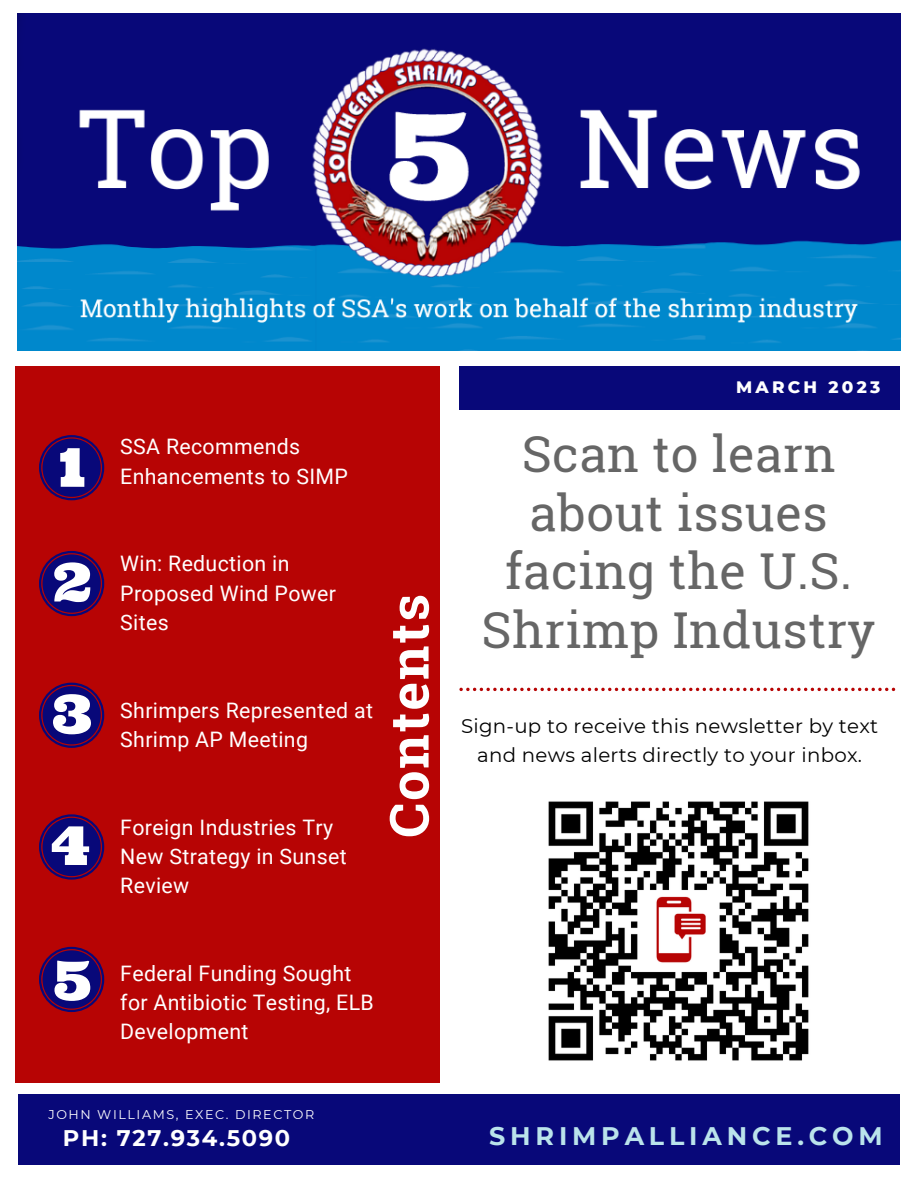
<style>
.page{position:relative;width:918px;height:1188px;background:#fff}
.page>*{position:absolute;margin:0;border:0;box-sizing:border-box;transform-origin:0 0}
.t1{font:700 54px "Roboto Slab";letter-spacing:.035em;color:#fff}
.t2{font:49.5px/58.5px "Roboto Slab";letter-spacing:.01em;color:#666;text-align:center}
.t3{font:700 25.35px "Montserrat";letter-spacing:.19em;color:#bae3eb}
.t4{font:700 22.5px "Montserrat";letter-spacing:.075em;color:#fff}
.t5{font:21.3px/29.2px "Roboto";letter-spacing:.015em;color:#fff}
.t6{font:19.8px/29.2px "Montserrat";letter-spacing:.015em;color:#000;text-align:center}
.t7{font:800 16.95px "Montserrat";letter-spacing:.19em;color:#fff}
.t8{font:12.75px "Montserrat";letter-spacing:.125em;color:#fff}
</style>
<div class="page">
<div style="left:459px;top:366px;width:441px;height:43px;background:#080879"></div>
<div style="left:16px;top:366px;width:424px;height:716px;background:#b70404"></div>
<div style="left:18px;top:1094px;width:882px;height:71px;background:#080879"></div>
<svg style="left:459px;top:688px;width:436px;height:3px"></svg>
<svg style="left:39px;top:435px;width:65px;height:65px"></svg>
<svg style="left:39px;top:551px;width:65px;height:65px"></svg>
<svg style="left:39px;top:683px;width:65px;height:65px"></svg>
<svg style="left:39px;top:814px;width:65px;height:66px"></svg>
<svg style="left:39px;top:947px;width:65px;height:65px"></svg>
<img style="left:18px;top:13px;width:883px;height:338px">
<img style="left:548px;top:801px;width:261px;height:260px">
<p class="t5" style="left:120px;top:432px;width:229px">SSA Recommends<br>Enhancements to SIMP</p>
<p class="t5" style="left:120px;top:549px;width:217px">Win: Reduction in<br>Proposed Wind Power<br>Sites</p>
<p class="t5" style="left:120px;top:696px;width:254px">Shrimpers Represented at<br>Shrimp AP Meeting</p>
<p class="t5" style="left:120px;top:813px;width:228px">Foreign Industries Try<br>New Strategy in Sunset<br>Review</p>
<h1 class="t1" style="left:372px;top:838px;width:245px;rotate:-90deg">Contents</h1>
<p class="t5" style="left:120px;top:959px;width:255px">Federal Funding Sought for Antibiotic Testing, ELB<br>Development</p>
<p class="t7" style="left:736px;top:377px;width:146px">MARCH 2023</p>
<h2 class="t2" style="left:482px;top:424px;width:396px">Scan to learn about issues facing the U.S.<br>Shrimp Industry</h2>
<p class="t6" style="left:461px;top:711px;width:419px">Sign-up to receive this newsletter by text and news alerts directly to your inbox.</p>
<p class="t8" style="left:48px;top:1106px;width:267px">JOHN WILLIAMS, EXEC. DIRECTOR</p>
<p class="t4" style="left:63px;top:1124px;width:229px">PH: 727.934.5090</p>
<p class="t3" style="left:489px;top:1121px;width:395px">SHRIMPALLIANCE.COM</p>
</div>
